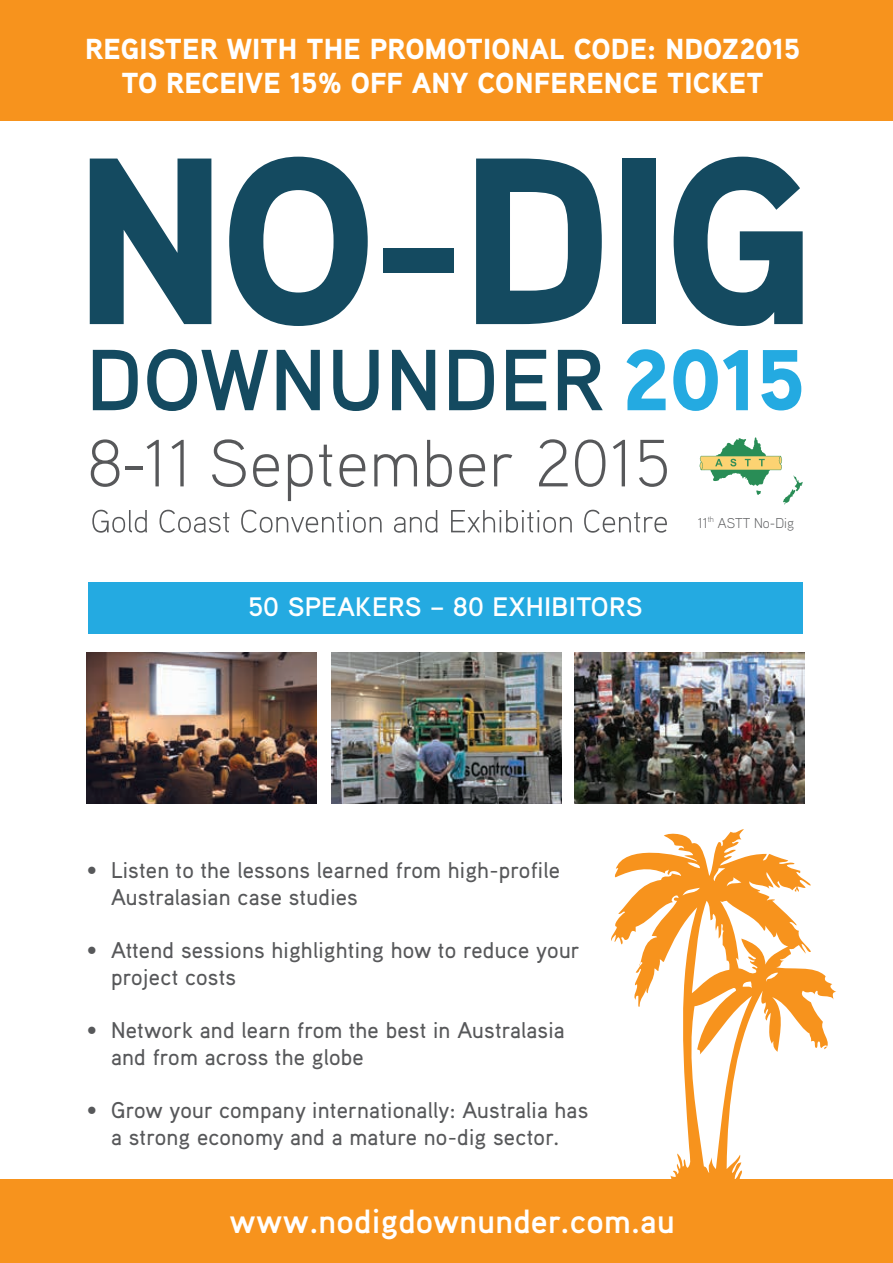
<style>
.page{position:relative;width:893px;height:1263px;background:#fff}
.page>*{position:absolute;margin:0;border:0;box-sizing:border-box;transform-origin:0 0}
.t1{font:700 33.6px "Aaux Pro";letter-spacing:.01em;color:#fff}
.t2{font:900 28.95px/34.7px "Aaux Pro";letter-spacing:.005em;color:#fff;text-align:center}
.t3{font:700 26.7px "Aaux Pro";letter-spacing:.01em;color:#fff}
.t4{font:500 22.8px/26.7px "Aaux Pro";letter-spacing:.01em;color:#57585a}
.t5{font:300 14.25px "Aaux Pro";color:#595a5c}
</style>
<div class="page">
<svg style="left:90px;top:159px;width:121px;height:165px"></svg>
<svg style="left:229px;top:157px;width:139px;height:169px"></svg>
<div style="left:383px;top:248px;width:71px;height:25px;background:#144a60"></div>
<svg style="left:476px;top:159px;width:126px;height:165px"></svg>
<div style="left:622px;top:159px;width:34px;height:165px;background:#144a60"></div>
<svg style="left:674px;top:157px;width:129px;height:169px"></svg>
<svg style="left:93px;top:350px;width:45px;height:60px"></svg>
<svg style="left:147px;top:349px;width:121px;height:62px"></svg>
<svg style="left:277px;top:350px;width:43px;height:60px"></svg>
<svg style="left:333px;top:350px;width:46px;height:61px"></svg>
<svg style="left:392px;top:350px;width:43px;height:60px"></svg>
<svg style="left:449px;top:350px;width:45px;height:60px"></svg>
<svg style="left:506px;top:350px;width:40px;height:60px"></svg>
<svg style="left:558px;top:350px;width:45px;height:60px"></svg>
<svg style="left:626px;top:349px;width:40px;height:61px"></svg>
<svg style="left:673px;top:349px;width:75px;height:62px"></svg>
<svg style="left:761px;top:350px;width:40px;height:60px"></svg>
<svg style="left:92px;top:510px;width:55px;height:23px"></svg>
<svg style="left:160px;top:510px;width:69px;height:23px"></svg>
<svg style="left:241px;top:510px;width:141px;height:23px"></svg>
<svg style="left:394px;top:510px;width:44px;height:23px"></svg>
<svg style="left:451px;top:510px;width:121px;height:23px"></svg>
<svg style="left:584px;top:510px;width:83px;height:23px"></svg>
<svg style="left:91px;top:439px;width:28px;height:48px"></svg>
<hr style="left:126px;top:466px;width:17px;height:4px;background:#57585a">
<svg style="left:147px;top:440px;width:12px;height:46px"></svg>
<svg style="left:171px;top:440px;width:13px;height:46px"></svg>
<svg style="left:212px;top:439px;width:34px;height:48px"></svg>
<svg style="left:253px;top:454px;width:26px;height:33px"></svg>
<svg style="left:288px;top:454px;width:25px;height:47px"></svg>
<svg style="left:319px;top:445px;width:13px;height:41px"></svg>
<svg style="left:339px;top:454px;width:26px;height:33px"></svg>
<svg style="left:374px;top:454px;width:43px;height:32px"></svg>
<svg style="left:427px;top:440px;width:25px;height:47px"></svg>
<svg style="left:459px;top:454px;width:26px;height:33px"></svg>
<svg style="left:494px;top:454px;width:18px;height:32px"></svg>
<svg style="left:539px;top:439px;width:29px;height:47px"></svg>
<svg style="left:575px;top:439px;width:30px;height:48px"></svg>
<svg style="left:613px;top:440px;width:12px;height:46px"></svg>
<svg style="left:639px;top:440px;width:28px;height:47px"></svg>
<svg style="left:699px;top:437px;width:104px;height:67px"></svg>
<img style="left:87px;top:652px;width:230px;height:152px">
<img style="left:331px;top:652px;width:230px;height:152px">
<img style="left:574px;top:652px;width:230px;height:152px">
<div style="left:0;top:1179px;width:893px;height:84px;background:#f7931d"></div>
<div style="left:88px;top:582px;width:715px;height:51px;background:#24aae1"></div>
<svg style="left:611px;top:829px;width:225px;height:350px"></svg>
<div style="left:0;top:0;width:893px;height:120px;background:#f7931d"></div>
<p class="t2" style="left:85px;top:30px;width:716px">REGISTER WITH THE PROMOTIONAL CODE: NDOZ2015<br>TO RECEIVE 15% OFF ANY CONFERENCE TICKET</p>
<p class="t3" style="left:248px;top:590px;width:396px">50 SPEAKERS – 80 EXHIBITORS</p>
<p class="t5" style="left:698px;top:514px;width:98px">11<sup>th</sup> ASTT No-Dig</p>
<p class="t4" style="left:111px;top:856px;width:450px;text-indent:-24px">• Listen to the lessons learned from high-profile<br>Australasian case studies</p>
<p class="t4" style="left:111px;top:936px;width:470px;text-indent:-24px">• Attend sessions highlighting how to reduce your project costs</p>
<p class="t4" style="left:111px;top:1016px;width:455px;text-indent:-24px">• Network and learn from the best in Australasia and from across the globe</p>
<p class="t4" style="left:87px;top:1096px;width:503px;text-align:center">• Grow your company internationally: Australia has a strong economy and a mature no-dig sector.</p>
<h1 class="t1" style="left:230px;top:1200px;width:447px">www.nodigdownunder.com.au</h1>
</div>
